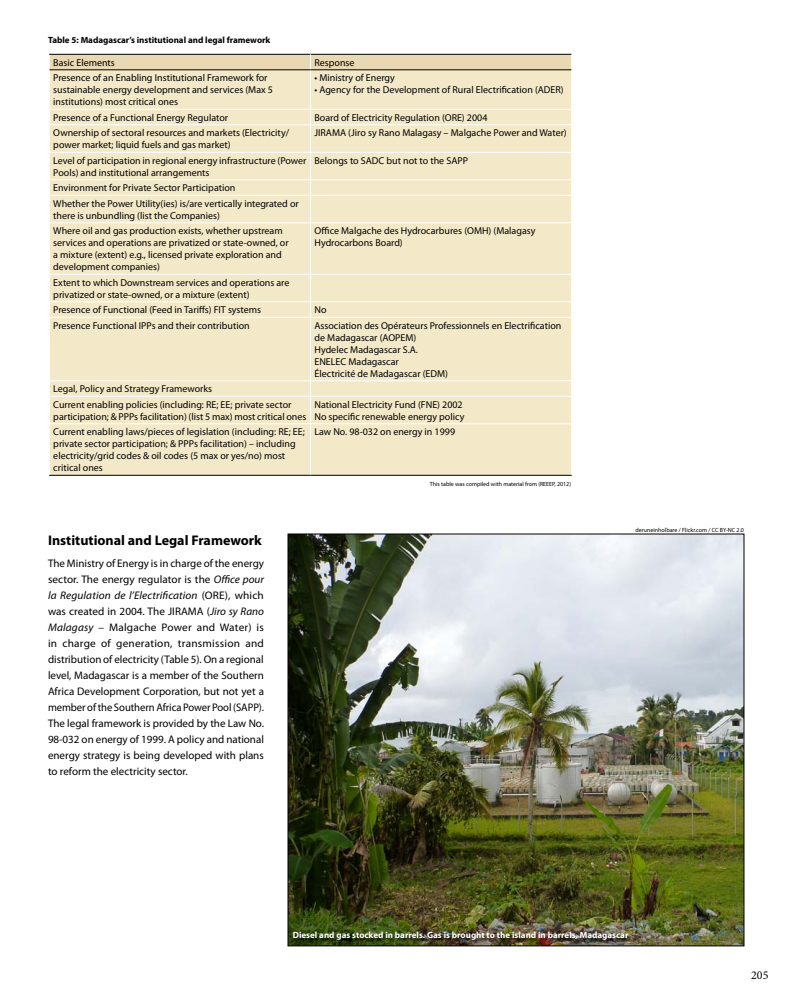
<style>
.page{position:relative;width:792px;height:1008px;background:#fff}
.page>*{position:absolute;margin:0;border:0;box-sizing:border-box;transform-origin:0 0}
.t1{font:700 14px "Myriad Pro";color:#000}
.t2{font:12px "Minion Pro";color:#000}
.t3{font:11px/16px "Myriad Pro";color:#000;text-align:justify}
.t4{font:10px/12px "Myriad Pro";color:#000}
.t5{font:700 9px "Myriad Pro";color:#fff}
.t6{font:700 9px "Myriad Pro";color:#000}
.t7{font:6px "Myriad Pro";color:#000}
.s1{font-style:italic}
</style>
<div class="page">
<div style="left:50px;top:71px;width:521px;height:404px;background:#f3e9c8"></div>
<hr style="left:310px;top:70px;width:1px;height:39px;background:#fff">
<hr style="left:49px;top:109px;width:261px;height:1px;background:#fff">
<hr style="left:310px;top:109px;width:262px;height:1px;background:#fff">
<hr style="left:49px;top:125px;width:261px;height:1px;background:#fff">
<hr style="left:310px;top:125px;width:262px;height:1px;background:#fff">
<hr style="left:49px;top:152px;width:261px;height:1px;background:#fff">
<hr style="left:310px;top:152px;width:262px;height:1px;background:#fff">
<hr style="left:49px;top:180px;width:261px;height:1px;background:#fff">
<hr style="left:310px;top:180px;width:262px;height:1px;background:#fff">
<hr style="left:49px;top:195px;width:261px;height:1px;background:#fff">
<hr style="left:310px;top:195px;width:262px;height:1px;background:#fff">
<svg style="left:310px;top:110px;width:1px;height:113px"></svg>
<hr style="left:49px;top:223px;width:261px;height:1px;background:#fff">
<hr style="left:310px;top:223px;width:262px;height:1px;background:#fff">
<hr style="left:310px;top:223px;width:1px;height:51px;background:#fff">
<hr style="left:49px;top:274px;width:261px;height:1px;background:#fff">
<hr style="left:310px;top:274px;width:262px;height:1px;background:#fff">
<hr style="left:49px;top:302px;width:261px;height:1px;background:#fff">
<hr style="left:310px;top:302px;width:262px;height:1px;background:#fff">
<svg style="left:310px;top:275px;width:1px;height:42px"></svg>
<hr style="left:49px;top:317px;width:261px;height:1px;background:#fff">
<hr style="left:310px;top:317px;width:262px;height:1px;background:#fff">
<hr style="left:310px;top:317px;width:1px;height:64px;background:#fff">
<hr style="left:49px;top:381px;width:261px;height:1px;background:#fff">
<hr style="left:310px;top:381px;width:262px;height:1px;background:#fff">
<hr style="left:49px;top:396px;width:261px;height:1px;background:#fff">
<hr style="left:310px;top:396px;width:262px;height:1px;background:#fff">
<svg style="left:310px;top:382px;width:1px;height:42px"></svg>
<svg style="left:49px;top:54px;width:523px;height:16px;background:#d2c5a3"></svg>
<hr style="left:49px;top:70px;width:261px;height:1px;background:#000">
<hr style="left:310px;top:70px;width:261px;height:1px;background:#000">
<hr style="left:49px;top:424px;width:261px;height:1px;background:#fff">
<hr style="left:310px;top:424px;width:262px;height:1px;background:#fff">
<hr style="left:310px;top:424px;width:1px;height:51px;background:#fff">
<hr style="left:49px;top:475px;width:261px;height:1px;background:#000">
<hr style="left:310px;top:475px;width:262px;height:1px;background:#000">
<img style="left:290px;top:536px;width:452px;height:408px">
<div style="left:294px;top:932px;width:338px;height:12px;background:#000;opacity:.75"></div>
<p class="t6" style="left:48px;top:34px;width:224px">Table 5: Madagascar’s institutional and legal framework</p>
<p class="t4" style="left:53px;top:56px;width:63px">Basic Elements</p>
<p class="t4" style="left:314px;top:56px;width:42px">Response</p>
<p class="t4" style="left:53px;top:72px;width:221px">Presence of an Enabling Institutional Framework for sustainable energy development and services (Max 5 institutions) most critical ones</p>
<p class="t4" style="left:314px;top:72px;width:82px">• Ministry of Energy</p>
<p class="t4" style="left:314px;top:84px;width:251px">• Agency for the Development of Rural Electrification (ADER)</p>
<p class="t4" style="left:53px;top:111px;width:176px">Presence of a Functional Energy Regulator</p>
<p class="t4" style="left:314px;top:111px;width:175px">Board of Electricity Regulation (ORE) 2004</p>
<p class="t4" style="left:53px;top:127px;width:237px">Ownership of sectoral resources and markets (Electricity/ power market; liquid fuels and gas market)</p>
<p class="t4" style="left:314px;top:127px;width:254px">JIRAMA (Jiro sy Rano Malagasy – Malgache Power and Water)</p>
<p class="t4" style="left:53px;top:154px;width:255px">Level of participation in regional energy infrastructure (Power<br>Pools) and institutional arrangements</p>
<p class="t4" style="left:314px;top:154px;width:155px">Belongs to SADC but not to the SAPP</p>
<p class="t4" style="left:53px;top:180px;width:247px;line-height:15.5px">Environment for Private Sector Participation<br>Whether the Power Utility(ies) is/are vertically integrated or</p>
<p class="t4" style="left:53px;top:208px;width:231px;line-height:15.5px">there is unbundling (list the Companies)<br>Where oil and gas production exists, whether upstream</p>
<p class="t4" style="left:53px;top:237px;width:237px">services and operations are privatized or state-owned, or a mixture (extent) e.g., licensed private exploration and development companies)</p>
<p class="t4" style="left:314px;top:225px;width:223px">Office Malgache des Hydrocarbures (OMH) (Malagasy<br>Hydrocarbons Board)</p>
<p class="t4" style="left:53px;top:276px;width:238px">Extent to which Downstream services and operations are privatized or state-owned, or a mixture (extent)</p>
<p class="t4" style="left:53px;top:304px;width:209px">Presence of Functional (Feed in Tariffs) FIT systems</p>
<p class="t4" style="left:314px;top:304px;width:14px">No</p>
<p class="t4" style="left:53px;top:319px;width:198px">Presence Functional IPPs and their contribution</p>
<p class="t4" style="left:314px;top:319px;width:248px">Association des Opérateurs Professionnels en Electrification de Madagascar (AOPEM)<br>Hydelec Madagascar S.A.<br>ENELEC Madagascar<br>Électricité de Madagascar (EDM)</p>
<p class="t4" style="left:53px;top:381px;width:240px;line-height:15.5px">Legal, Policy and Strategy Frameworks<br>Current enabling policies (including: RE; EE; private sector</p>
<p class="t4" style="left:53px;top:410px;width:255px">participation; &amp; PPPs facilitation) (list 5 max) most critical ones</p>
<p class="t4" style="left:314px;top:398px;width:151px">National Electricity Fund (FNE) 2002<br>No specific renewable energy policy</p>
<p class="t4" style="left:53px;top:426px;width:253px">Current enabling laws/pieces of legislation (including: RE; EE; private sector participation; &amp; PPPs facilitation) – including electricity/grid codes &amp; oil codes (5 max or yes/no) most critical ones</p>
<p class="t4" style="left:314px;top:426px;width:142px">Law No. 98-032 on energy in 1999</p>
<h1 class="t1" style="left:48px;top:531px;width:215px">Institutional and Legal Framework</h1>
<p class="t3" style="left:48px;top:555px;width:218px">The Ministry of Energy is in charge of the energy sector. The energy regulator is the <span class="s1">Office pour la Regulation de l’Electrification</span> (ORE), which was created in 2004. The JIRAMA (<span class="s1">Jiro sy Rano Malagasy</span> – Malgache Power and Water) is in charge of generation, transmission and distribution of electricity (Table 5). On a regional level, Madagascar is a member of the Southern Africa Development Corporation, but not yet a member of the Southern Africa Power Pool (SAPP).<br>The legal framework is provided by the Law No.<br>98-032 on energy of 1999. A policy and national energy strategy is being developed with plans to reform the electricity sector.</p>
<p class="t7" style="left:430px;top:480px;width:143px">This table was compiled with material from (REEEP, 2012)</p>
<p class="t7" style="left:636px;top:526px;width:110px">deruneinholbare / Flickr.com / CC BY-NC 2.0</p>
<p class="t5" style="left:293px;top:929px;width:337px">Diesel and gas stocked in barrels. Gas is brought to the island in barrels, Madagascar</p>
<p class="t2" style="left:751px;top:967px;width:19px">205</p>
</div>
